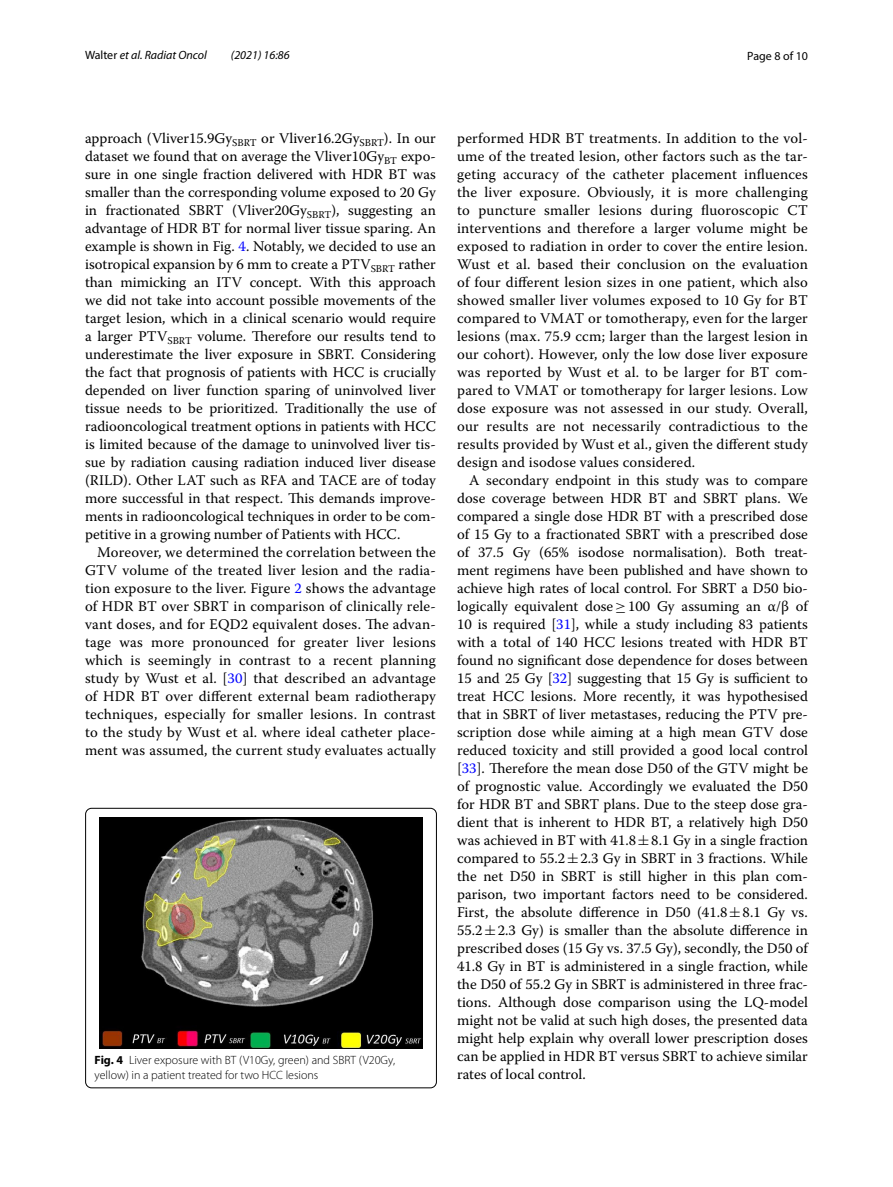
<style>
.page{position:relative;width:893px;height:1187px;background:#fff}
.page>*{position:absolute;margin:0;border:0;box-sizing:border-box;transform-origin:0 0}
.t1{font:14.7px/18px "Warnock Pro";letter-spacing:.01em;color:#000;text-align:justify}
.t2{font:300 12px/15px "Myriad Pro";color:#000}
.t3{font:italic 12px "Myriad Pro";color:#000}
.t4{font:12px "Myriad Pro";color:#000}
.s1{font-style:normal}
.s2{color:#00f}
.s3{font-weight:700}
.s4{font-family:"MTSY"}
</style>
<div class="page">
<img style="left:99px;top:817px;width:324px;height:231px">
<div style="left:85px;top:808px;width:352px;height:279px;border:1px solid #000;border-radius:6px"></div>
<p class="t3" style="left:85px;top:48px;width:123px"><span class="s1">Walter</span> et al. Radiat Oncol</p>
<p class="t3" style="left:231px;top:48px;width:60px">(2021) 16:86</p>
<p class="t4" style="left:747px;top:48px;width:62px">Page 8 of 10</p>
<p class="t1" style="left:85px;top:128px;width:352px">approach (Vliver15.9Gy<sub>SBRT</sub> or Vliver16.2Gy<sub>SBRT</sub>). In our dataset we found that on average the Vliver10Gy<sub>BT</sub> expo&shy;sure in one single fraction delivered with HDR BT was smaller than the corresponding volume exposed to 20 Gy in fractionated SBRT (Vliver20Gy<sub>SBRT</sub>), suggesting an advantage of HDR BT for normal liver tissue sparing. An example is shown in Fig. <span class="s2">4</span>. Notably, we decided to use an isotropical expansion by 6 mm to create a PTV<sub>SBRT</sub> rather than mimicking an ITV concept. With this approach we did not take into account possible movements of the target lesion, which in a clinical scenario would require a larger PTV<sub>SBRT</sub> volume. Therefore our results tend to underestimate the liver exposure in SBRT. Considering the fact that prognosis of patients with HCC is crucially depended on liver function sparing of uninvolved liver tissue needs to be prioritized. Traditionally the use of radiooncological treatment options in patients with HCC is limited because of the damage to uninvolved liver tis&shy;sue by radiation causing radiation induced liver disease (RILD). Other LAT such as RFA and TACE are of today more successful in that respect. This demands improve&shy;ments in radiooncological techniques in order to be com&shy;petitive in a growing number of Patients with HCC.</p>
<p class="t1" style="left:85px;top:542px;width:352px;text-indent:12px">Moreover, we determined the correlation between the GTV volume of the treated liver lesion and the radia&shy;tion exposure to the liver. Figure <span class="s2">2</span> shows the advantage of HDR BT over SBRT in comparison of clinically rele&shy;vant doses, and for EQD2 equivalent doses. The advan&shy;tage was more pronounced for greater liver lesions which is seemingly in contrast to a recent planning study by Wust et al. [<span class="s2">30</span>] that described an advantage of HDR BT over different external beam radiotherapy techniques, especially for smaller lesions. In contrast to the study by Wust et al. where ideal catheter place&shy;ment was assumed, the current study evaluates actually</p>
<p class="t2" style="left:95px;top:1052px;width:302px"><span class="s3">Fig. 4</span> Liver exposure with BT (V10Gy, green) and SBRT (V20Gy, yellow) in a patient treated for two HCC lesions</p>
<p class="t1" style="left:457px;top:128px;width:352px">performed HDR BT treatments. In addition to the vol&shy;ume of the treated lesion, other factors such as the tar&shy;geting accuracy of the catheter placement influences the liver exposure. Obviously, it is more challenging to puncture smaller lesions during fluoroscopic CT interventions and therefore a larger volume might be exposed to radiation in order to cover the entire lesion.<br>Wust et al. based their conclusion on the evaluation of four different lesion sizes in one patient, which also showed smaller liver volumes exposed to 10 Gy for BT compared to VMAT or tomotherapy, even for the larger lesions (max. 75.9 ccm; larger than the largest lesion in our cohort). However, only the low dose liver exposure was reported by Wust et al. to be larger for BT com&shy;pared to VMAT or tomotherapy for larger lesions. Low dose exposure was not assessed in our study. Overall, our results are not necessarily contradictious to the results provided by Wust et al., given the different study design and isodose values considered.</p>
<p class="t1" style="left:457px;top:470px;width:352px;text-indent:12px">A secondary endpoint in this study was to compare dose coverage between HDR BT and SBRT plans. We compared a single dose HDR BT with a prescribed dose of 15 Gy to a fractionated SBRT with a prescribed dose of 37.5 Gy (65% isodose normalisation). Both treat&shy;ment regimens have been published and have shown to achieve high rates of local control. For SBRT a D50 bio&shy;logically equivalent dose<span class="s4">≥</span>100 Gy assuming an α/β of 10 is required [<span class="s2">31</span>], while a study including 83 patients with a total of 140 HCC lesions treated with HDR BT found no significant dose dependence for doses between 15 and 25 Gy [<span class="s2">32</span>] suggesting that 15 Gy is sufficient to treat HCC lesions. More recently, it was hypothesised that in SBRT of liver metastases, reducing the PTV pre&shy;scription dose while aiming at a high mean GTV dose reduced toxicity and still provided a good local control [<span class="s2">33</span>]. Therefore the mean dose D50 of the GTV might be of prognostic value. Accordingly we evaluated the D50 for HDR BT and SBRT plans. Due to the steep dose gra&shy;dient that is inherent to HDR BT, a relatively high D50 was achieved in BT with 41.8<span class="s4">±</span>8.1 Gy in a single fraction compared to 55.2<span class="s4">±</span>2.3 Gy in SBRT in 3 fractions. While the net D50 in SBRT is still higher in this plan com&shy;parison, two important factors need to be considered.<br>First, the absolute difference in D50 (41.8<span class="s4">±</span>8.1 Gy vs.<br>55.2<span class="s4">±</span>2.3 Gy) is smaller than the absolute difference in prescribed doses (15 Gy vs. 37.5 Gy), secondly, the D50 of 41.8 Gy in BT is administered in a single fraction, while the D50 of 55.2 Gy in SBRT is administered in three frac&shy;tions. Although dose comparison using the LQ-model might not be valid at such high doses, the presented data might help explain why overall lower prescription doses can be applied in HDR BT versus SBRT to achieve similar rates of local control.</p>
</div>
